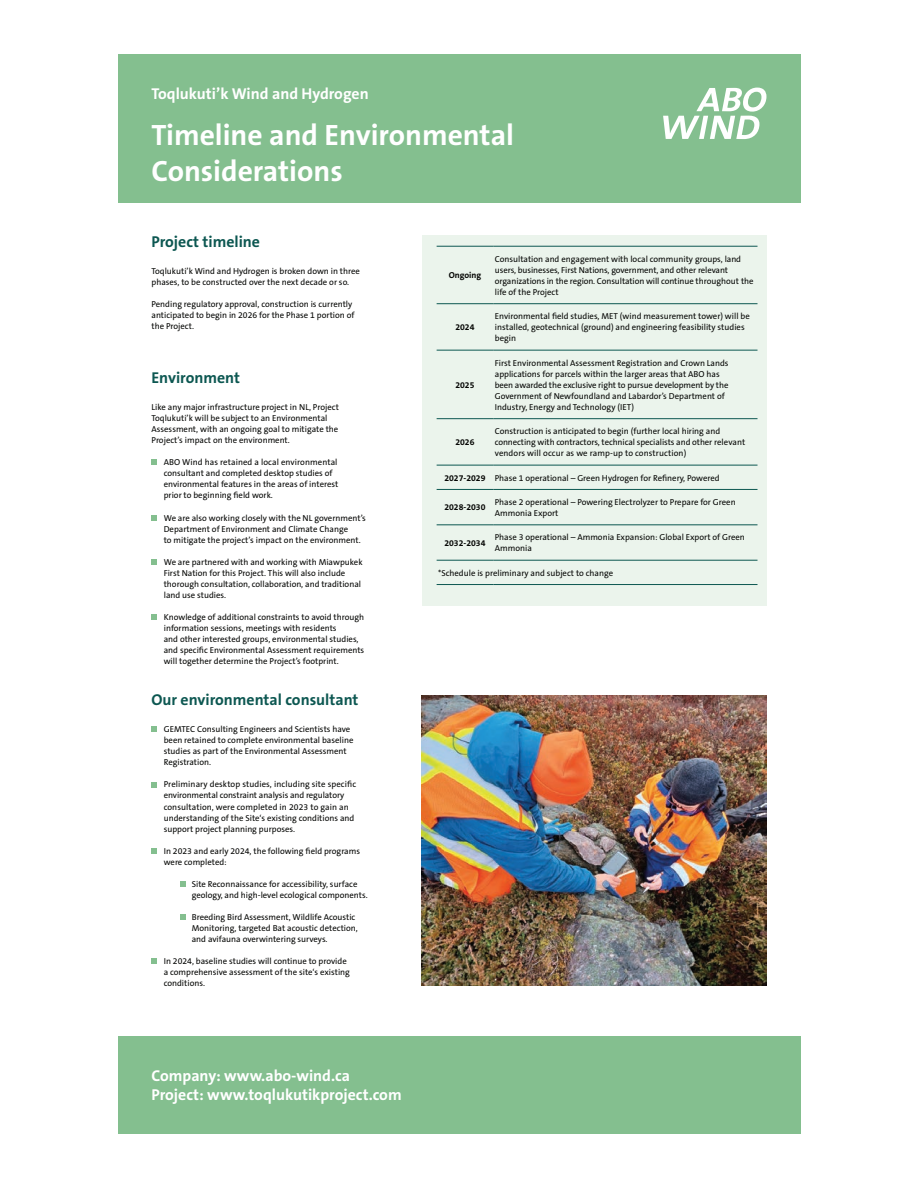
<style>
.page{position:relative;width:918px;height:1188px;background:#fff}
.page>*{position:absolute;margin:0;border:0;box-sizing:border-box;transform-origin:0 0}
.t1{font:700 29.55px/35.5px "The Sans B W7";color:#fff}
.t2{font:700 15.75px/18.9px "The Sans B W7";color:#fff}
.t3{font:700 15.75px "The Sans B W7";color:#0c5751}
.t4{font:8.7px/11.1px "The Sans B W5 Plain";color:#040503}
.t5{font:700 8.7px "The Sans B W7";color:#040503}
.s1{font-family:"The Sans B W7";font-weight:700}
</style>
<div class="page">
<svg style="left:152px;top:460px;width:5px;height:5px"></svg>
<svg style="left:152px;top:515px;width:5px;height:6px"></svg>
<svg style="left:152px;top:559px;width:5px;height:6px"></svg>
<svg style="left:152px;top:614px;width:5px;height:6px"></svg>
<svg style="left:152px;top:726px;width:5px;height:6px"></svg>
<svg style="left:152px;top:782px;width:5px;height:5px"></svg>
<svg style="left:152px;top:848px;width:5px;height:6px"></svg>
<svg style="left:181px;top:881px;width:5px;height:6px"></svg>
<svg style="left:181px;top:914px;width:5px;height:6px"></svg>
<svg style="left:152px;top:959px;width:5px;height:5px"></svg>
<div style="left:422px;top:235px;width:344px;height:371px;background:#ebf4ec"></div>
<img style="left:422px;top:695px;width:344px;height:290px">
<div style="left:118px;top:1036px;width:682px;height:98px;background:#84bf8f"></div>
<div style="left:118px;top:54px;width:682px;height:148px;background:#84bf8f"></div>
<svg style="left:663px;top:88px;width:103px;height:51px"></svg>
<hr style="left:437px;top:246px;width:56px;height:1px;background:#0c5751">
<hr style="left:493px;top:246px;width:265px;height:1px;background:#0c5751">
<hr style="left:437px;top:303px;width:56px;height:1px;background:#0c5751">
<hr style="left:493px;top:303px;width:265px;height:1px;background:#0c5751">
<hr style="left:437px;top:350px;width:56px;height:1px;background:#0c5751">
<hr style="left:493px;top:350px;width:265px;height:1px;background:#0c5751">
<hr style="left:437px;top:418px;width:56px;height:1px;background:#0c5751">
<hr style="left:493px;top:418px;width:265px;height:1px;background:#0c5751">
<hr style="left:437px;top:465px;width:56px;height:1px;background:#0c5751">
<hr style="left:493px;top:465px;width:265px;height:1px;background:#0c5751">
<hr style="left:437px;top:489px;width:56px;height:1px;background:#0c5751">
<hr style="left:493px;top:489px;width:265px;height:1px;background:#0c5751">
<hr style="left:437px;top:525px;width:56px;height:1px;background:#0c5751">
<hr style="left:493px;top:525px;width:265px;height:1px;background:#0c5751">
<hr style="left:437px;top:560px;width:56px;height:1px;background:#0c5751">
<hr style="left:493px;top:560px;width:265px;height:1px;background:#0c5751">
<hr style="left:437px;top:584px;width:56px;height:1px;background:#0c5751">
<hr style="left:493px;top:584px;width:265px;height:1px;background:#0c5751">
<h2 class="t2" style="left:152px;top:85px;width:219px">Toqlukuti’k Wind and Hydrogen</h2>
<h1 class="t1" style="left:152px;top:117px;width:364px">Timeline and Environmental<br>Considerations</h1>
<h2 class="t3" style="left:152px;top:232px;width:110px">Project timeline</h2>
<p class="t4" style="left:152px;top:265px;width:210px">Toqlukuti’k Wind and Hydrogen is broken down in three phases, to be constructed over the next decade or so.</p>
<p class="t4" style="left:152px;top:299px;width:205px">Pending regulatory approval, construction is currently anticipated to begin in 2026 for the Phase 1 portion of the Project.</p>
<h2 class="t3" style="left:152px;top:368px;width:90px">Environment</h2>
<p class="t4" style="left:152px;top:402px;width:189px">Like any major infrastructure project in NL, Project Toqlukuti’k will be subject to an Environmental Assessment, with an ongoing goal to mitigate the Project’s impact on the environment.</p>
<p class="t4" style="left:164px;top:457px;width:176px">ABO Wind has retained a local environmental consultant and completed desktop studies of environmental features in the areas of interest prior to beginning field work.</p>
<p class="t4" style="left:164px;top:512px;width:204px">We are also working closely with the NL government’s<br>Department of Environment and Climate Change<br>to mitigate the project’s impact on the environment.</p>
<p class="t4" style="left:164px;top:556px;width:200px">We are partnered with and working with Miawpukek First Nation for this Project. This will also include thorough consultation, collaboration, and traditional land use studies.</p>
<p class="t4" style="left:164px;top:612px;width:202px">Knowledge of additional constraints to avoid through information sessions, meetings with residents<br>and other interested groups, environmental studies, and specific Environmental Assessment requirements will together determine the Project’s footprint.</p>
<h2 class="t3" style="left:152px;top:690px;width:209px">Our environmental consultant</h2>
<p class="t4" style="left:164px;top:724px;width:191px">GEMTEC Consulting Engineers and Scientists have been retained to complete environmental baseline studies as part of the Environmental Assessment Registration.</p>
<p class="t4" style="left:164px;top:779px;width:194px">Preliminary desktop studies, including site specific environmental constraint analysis and regulatory consultation, were completed in 2023 to gain an understanding of the Site‘s existing conditions and support project planning purposes.</p>
<p class="t4" style="left:164px;top:845px;width:198px">In 2023 and early 2024, the following field programs were completed:</p>
<p class="t4" style="left:192px;top:878px;width:177px">Site Reconnaissance for accessibility, surface geology, and high-level ecological components.</p>
<p class="t4" style="left:192px;top:912px;width:167px">Breeding Bird Assessment, Wildlife Acoustic<br>Monitoring, targeted Bat acoustic detection, and avifauna overwintering surveys.</p>
<p class="t4" style="left:164px;top:956px;width:188px">In 2024, baseline studies will continue to provide a comprehensive assessment of the site‘s existing conditions.</p>
<h2 class="t2" style="left:152px;top:1067px;width:252px">Company: www.abo-wind.ca<br>Project: www.toqlukutikproject.com</h2>
<p class="t5" style="left:449px;top:270px;width:34px">Ongoing</p>
<p class="t5" style="left:455px;top:322px;width:21px">2024</p>
<p class="t5" style="left:455px;top:379px;width:21px">2025</p>
<p class="t4" style="left:495px;top:253px;width:260px">Consultation and engagement with local community groups, land users, businesses, First Nations, government, and other relevant organizations in the region. Consultation will continue throughout the life of the Project</p>
<p class="t4" style="left:495px;top:311px;width:256px">Environmental field studies, MET (wind measurement tower) will be installed, geotechnical (ground) and engineering feasibility studies begin</p>
<p class="t4" style="left:495px;top:357px;width:235px">First Environmental Assessment Registration and Crown Lands applications for parcels within the larger areas that ABO has been awarded the exclusive right to pursue development by the Government of Newfoundland and Labardor’s Department of Industry, Energy and Technology (IET)</p>
<p class="t4" style="left:495px;top:426px;width:252px">Construction is anticipated to begin (further local hiring and connecting with contractors, technical specialists and other relevant vendors will occur as we ramp-up to construction)</p>
<p class="t4" style="left:444px;top:472px;width:277px"><span class="s1">2027-2029</span> Phase 1 operational – Green Hydrogen for Refinery, Powered</p>
<p class="t5" style="left:444px;top:502px;width:43px">2028-2030</p>
<p class="t4" style="left:495px;top:496px;width:242px">Phase 2 operational – Powering Electrolyzer to Prepare for Green<br>Ammonia Export</p>
<p class="t5" style="left:444px;top:537px;width:43px">2032-2034</p>
<p class="t4" style="left:495px;top:532px;width:252px">Phase 3 operational – Ammonia Expansion: Global Export of Green<br>Ammonia</p>
<p class="t4" style="left:438px;top:567px;width:177px">*Schedule is preliminary and subject to change</p>
<p class="t5" style="left:455px;top:437px;width:21px">2026</p>
</div>
